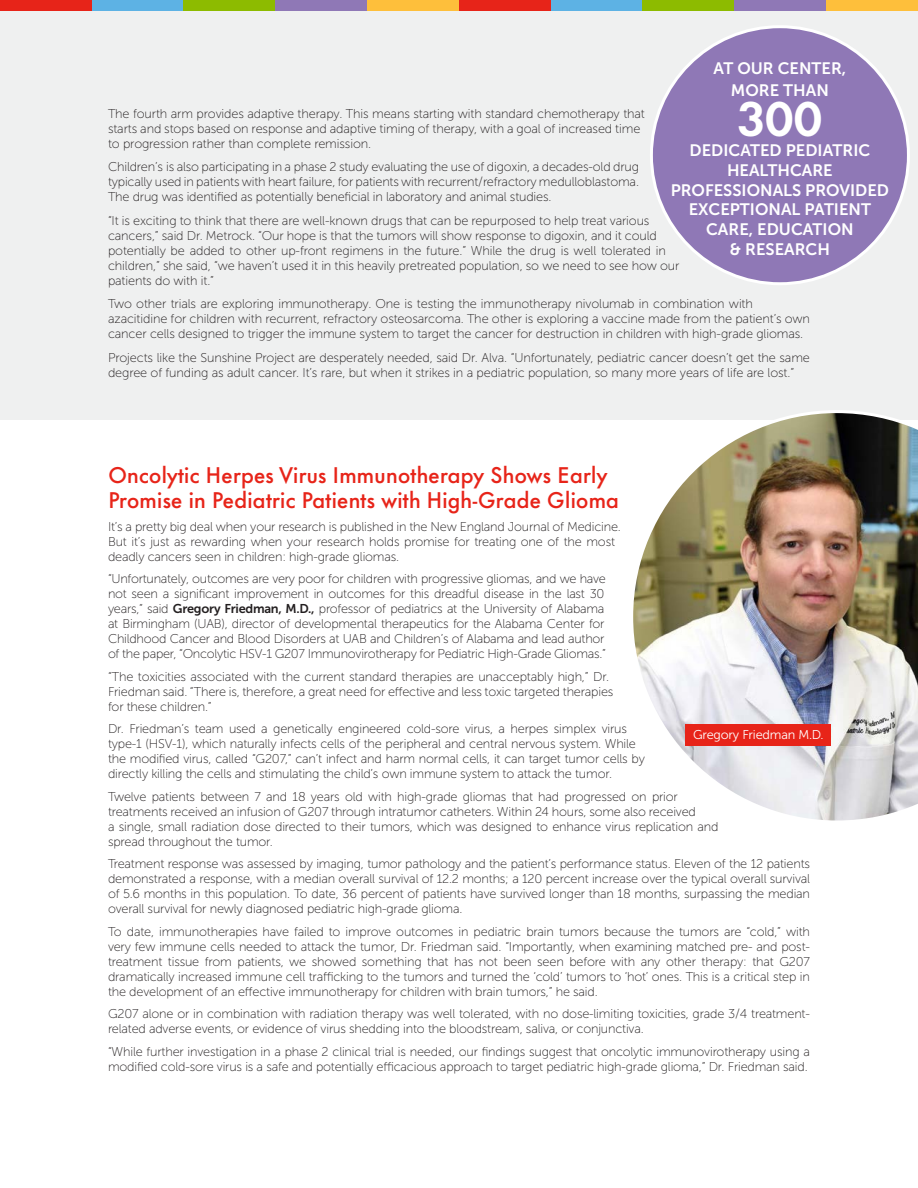
<style>
.page{position:relative;width:918px;height:1188px;background:#fff}
.page>*{position:absolute;margin:0;border:0;box-sizing:border-box;transform-origin:0 0}
.t1{font:700 45px "Futura Now Text";color:#fff}
.t2{font:500 21px/25.2px "Futura Now Text";letter-spacing:-.015em;color:#e72419}
.t3{font:16.5px/19.8px "Museo Sans 700";color:#fff;text-align:center}
.t4{font:12.75px/15px "Museo Sans 100";letter-spacing:-.015em;color:#231f20}
.t5{font:12.75px "Museo Sans 300";letter-spacing:-.015em;color:#fff}
.s1{font-family:"Museo Sans 700"}
</style>
<div class="page">
<div style="left:0;top:0;width:918px;height:419px;background:#eff0f0"></div>
<div style="left:0;top:0;width:92px;height:11px;background:#e72419"></div>
<div style="left:92px;top:0;width:92px;height:11px;background:#5db2e4"></div>
<div style="left:184px;top:0;width:91px;height:11px;background:#8dbb00"></div>
<div style="left:275px;top:0;width:92px;height:11px;background:#8f78b6"></div>
<div style="left:367px;top:0;width:92px;height:11px;background:#febf3b"></div>
<div style="left:459px;top:0;width:92px;height:11px;background:#e72419"></div>
<div style="left:551px;top:0;width:92px;height:11px;background:#5db2e4"></div>
<div style="left:643px;top:0;width:91px;height:11px;background:#8dbb00"></div>
<div style="left:734px;top:0;width:92px;height:11px;background:#8f78b6"></div>
<div style="left:826px;top:0;width:92px;height:11px;background:#febf3b"></div>
<img style="left:630px;top:410px;width:288px;height:411px">
<div style="left:651px;top:27px;width:257px;height:257px;background:#8f78b6;border-radius:50%"></div>
<div style="left:686px;top:724px;width:145px;height:21px;background:#e72419"></div>
<p class="t3" style="left:714px;top:58px;width:134px">AT OUR CENTER,</p>
<p class="t3" style="left:731px;top:80px;width:99px">MORE THAN</p>
<p class="t1" style="left:737px;top:81px;width:87px">300</p>
<p class="t3" style="left:671px;top:140px;width:220px">DEDICATED PEDIATRIC<br>HEALTHCARE<br>PROFESSIONALS PROVIDED<br>EXCEPTIONAL PATIENT<br>CARE, EDUCATION</p>
<p class="t3" style="left:730px;top:239px;width:102px">&amp; RESEARCH</p>
<p class="t4" style="left:108px;top:106px;width:538px">The fourth arm provides adaptive therapy. This means starting with standard chemotherapy that starts and stops based on response and adaptive timing of therapy, with a goal of increased time to progression rather than complete remission.</p>
<p class="t4" style="left:108px;top:159px;width:533px;text-align:justify">Children’s is also participating in a phase 2 study evaluating the use of digoxin, a decades-old drug typically used in patients with heart failure, for patients with recurrent/refractory medulloblastoma.<br>The drug was identified as potentially beneficial in laboratory and animal studies.</p>
<p class="t4" style="left:108px;top:213px;width:573px">“It is exciting to think that there are well-known drugs that can be repurposed to help treat various cancers,” said Dr. Metrock. “Our hope is that the tumors will show response to digoxin, and it could potentially be added to other up-front regimens in the future.” While the drug is well tolerated in children,” she said, “we haven’t used it in this heavily pretreated population, so we need to see how our patients do with it.”</p>
<p class="t4" style="left:108px;top:297px;width:704px">Two other trials are exploring immunotherapy. One is testing the immunotherapy nivolumab in combination with azacitidine for children with recurrent, refractory osteosarcoma. The other is exploring a vaccine made from the patient’s own cancer cells designed to trigger the immune system to target the cancer for destruction in children with high-grade gliomas.</p>
<p class="t4" style="left:108px;top:350px;width:704px">Projects like the Sunshine Project are desperately needed, said Dr. Alva. “Unfortunately, pediatric cancer doesn’t get the same degree of funding as adult cancer. It’s rare, but when it strikes in a pediatric population, so many more years of life are lost.”</p>
<p class="t2" style="left:108px;top:461px;width:513px">Oncolytic Herpes Virus Immunotherapy Shows Early<br>Promise in Pediatric Patients with High-Grade Glioma</p>
<p class="t4" style="left:108px;top:519px;width:514px">It’s a pretty big deal when your research is published in the New England Journal of Medicine.<br>But it’s just as rewarding when your research holds promise for treating one of the most deadly cancers seen in children: high-grade gliomas.</p>
<p class="t4" style="left:108px;top:571px;width:500px">“Unfortunately, outcomes are very poor for children with progressive gliomas, and we have not seen a significant improvement in outcomes for this dreadful disease in the last 30 years,” said <span class="s1">Gregory Friedman, M.D.,</span> professor of pediatrics at the University of Alabama at Birmingham (UAB), director of developmental therapeutics for the Alabama Center for Childhood Cancer and Blood Disorders at UAB and Children’s of Alabama and lead author of the paper, “Oncolytic HSV-1 G207 Immunovirotherapy for Pediatric High-Grade Gliomas.”</p>
<p class="t4" style="left:108px;top:669px;width:507px">“The toxicities associated with the current standard therapies are unacceptably high,” Dr.<br>Friedman said. “There is, therefore, a great need for effective and less toxic targeted therapies for these children.”</p>
<p class="t4" style="left:108px;top:721px;width:539px">Dr. Friedman’s team used a genetically engineered cold-sore virus, a herpes simplex virus type-1 (HSV-1), which naturally infects cells of the peripheral and central nervous system. While the modified virus, called “G207,” can’t infect and harm normal cells, it can target tumor cells by directly killing the cells and stimulating the child’s own immune system to attack the tumor.</p>
<p class="t4" style="left:108px;top:789px;width:612px">Twelve patients between 7 and 18 years old with high-grade gliomas that had progressed on prior treatments received an infusion of G207 through intratumor catheters. Within 24 hours, some also received<br>a single, small radiation dose directed to their tumors, which was designed to enhance virus replication and spread throughout the tumor.</p>
<p class="t4" style="left:108px;top:856px;width:704px;text-align:justify">Treatment response was assessed by imaging, tumor pathology and the patient’s performance status. Eleven of the 12 patients demonstrated a response, with a median overall survival of 12.2 months; a 120 percent increase over the typical overall survival of 5.6 months in this population. To date, 36 percent of patients have survived longer than 18 months, surpassing the median overall survival for newly diagnosed pediatric high-grade glioma.</p>
<p class="t4" style="left:108px;top:924px;width:704px;text-align:justify">To date, immunotherapies have failed to improve outcomes in pediatric brain tumors because the tumors are “cold,” with very few immune cells needed to attack the tumor, Dr. Friedman said. “Importantly, when examining matched pre- and post&shy;treatment tissue from patients, we showed something that has not been seen before with any other therapy: that G207 dramatically increased immune cell trafficking to the tumors and turned the ‘cold’ tumors to ‘hot’ ones. This is a critical step in the development of an effective immunotherapy for children with brain tumors,” he said.</p>
<p class="t4" style="left:108px;top:1007px;width:703px">G207 alone or in combination with radiation therapy was well tolerated, with no dose-limiting toxicities, grade 3/4 treatment&shy;related adverse events, or evidence of virus shedding into the bloodstream, saliva, or conjunctiva.</p>
<p class="t4" style="left:108px;top:1044px;width:703px">“While further investigation in a phase 2 clinical trial is needed, our findings suggest that oncolytic immunovirotherapy using a modified cold-sore virus is a safe and potentially efficacious approach to target pediatric high-grade glioma,” Dr. Friedman said.</p>
<p class="t5" style="left:693px;top:728px;width:132px">Gregory Friedman M.D.</p>
</div>
